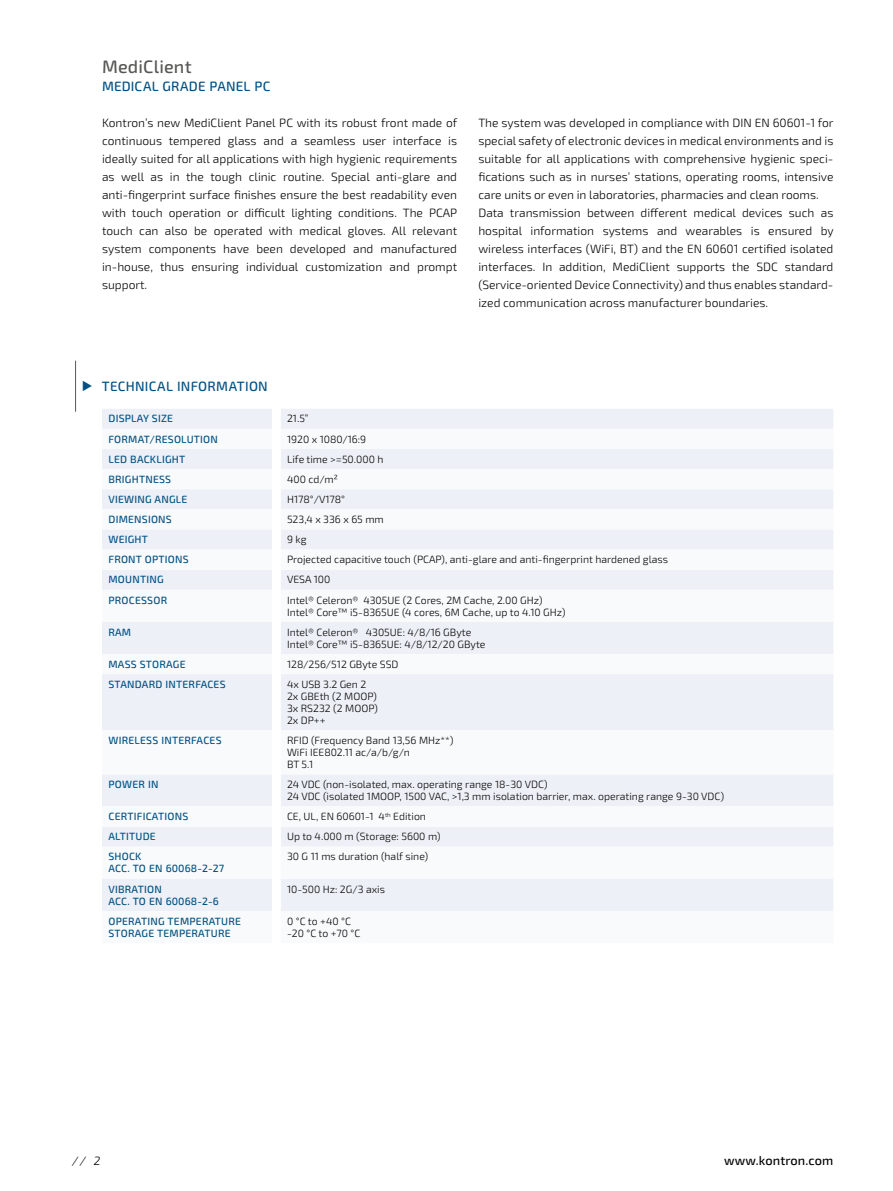
<style>
.page{position:relative;width:893px;height:1191px;background:#fff}
.page>*{position:absolute;margin:0;border:0;box-sizing:border-box;transform-origin:0 0}
.t1{font:500 18px "Sn T";letter-spacing:.01em;color:#575756}
.t2{font:500 13.5px "Sn T";letter-spacing:.02em;color:#005083}
.t3{font:500 12.75px "Sn T";letter-spacing:.01em;color:#000}
.t4{font:300 12px/18px "Sn T";color:#000;text-align:justify}
.t5{font:italic 300 12px "Sn T";color:#000}
.t6{font:300 10.5px/12px "Sn T";color:#000}
.t7{font:500 10.5px/12px "Sn T";letter-spacing:.02em;color:#005083}
</style>
<div class="page">
<hr style="left:75px;top:361px;width:1px;height:51px;background:#575756">
<div style="left:102px;top:409px;width:731px;height:20px;background:#edf1f7"></div>
<svg style="left:272px;top:409px;width:9px;height:20px"></svg>
<svg style="left:102px;top:449px;width:731px;height:462px;fill:#edf1f7"></svg>
<h1 class="t1" style="left:102px;top:56px;width:91px">MediClient</h1>
<p class="t2" style="left:102px;top:78px;width:170px">MEDICAL GRADE PANEL PC</p>
<p class="t4" style="left:102px;top:114px;width:357px">Kontron’s new MediClient Panel PC with its robust front made of continuous tempered glass and a seamless user interface is ideally suited for all applications with high hygienic requirements as well as in the tough clinic routine. Special anti-glare and anti-fingerprint surface finishes ensure the best readability even with touch operation or difficult lighting conditions. The PCAP touch can also be operated with medical gloves. All relevant system components have been developed and manufactured in-house, thus ensuring individual customization and prompt support.</p>
<p class="t4" style="left:478px;top:114px;width:357px;text-align:left">The system was developed in compliance with DIN EN 60601-1 for special safety of electronic devices in medical environments and is suitable for all applications with comprehensive hygienic speci&shy;fications such as in nurses’ stations, operating rooms, intensive care units or even in laboratories, pharmacies and clean rooms.<br>Data transmission between different medical devices such as hospital information systems and wearables is ensured by wireless interfaces (WiFi, BT) and the EN 60601 certified isolated interfaces. In addition, MediClient supports the SDC standard (Service-oriented Device Connectivity) and thus enables standard&shy;ized communication across manufacturer boundaries.</p>
<p class="t2" style="left:102px;top:378px;width:168px">TECHNICAL INFORMATION</p>
<p class="t7" style="left:108px;top:413px;width:66px">DISPLAY SIZE</p>
<p class="t6" style="left:287px;top:413px;width:23px">21.5”</p>
<p class="t7" style="left:108px;top:433px;width:111px">FORMAT/RESOLUTION</p>
<p class="t6" style="left:287px;top:433px;width:81px">1920 x 1080/16:9</p>
<p class="t7" style="left:108px;top:453px;width:78px">LED BACKLIGHT</p>
<p class="t6" style="left:287px;top:453px;width:98px">Life time &gt;=50.000 h</p>
<p class="t7" style="left:108px;top:473px;width:64px">BRIGHTNESS</p>
<p class="t6" style="left:287px;top:473px;width:53px">400 cd/m²</p>
<p class="t7" style="left:108px;top:493px;width:80px">VIEWING ANGLE</p>
<p class="t6" style="left:287px;top:493px;width:60px">H178°/V178°</p>
<p class="t7" style="left:108px;top:513px;width:65px">DIMENSIONS</p>
<p class="t6" style="left:287px;top:513px;width:98px">523,4 x 336 x 65 mm</p>
<p class="t7" style="left:108px;top:533px;width:41px">WEIGHT</p>
<p class="t6" style="left:287px;top:534px;width:21px">9 kg</p>
<p class="t7" style="left:108px;top:554px;width:82px">FRONT OPTIONS</p>
<p class="t6" style="left:287px;top:554px;width:383px">Projected capacitive touch (PCAP), anti-glare and anti-fingerprint hardened glass</p>
<p class="t7" style="left:108px;top:574px;width:57px">MOUNTING</p>
<p class="t6" style="left:287px;top:574px;width:45px">VESA 100</p>
<p class="t7" style="left:108px;top:594px;width:60px">PROCESSOR</p>
<p class="t6" style="left:287px;top:594px;width:280px">Intel® Celeron® 4305UE (2 Cores, 2M Cache, 2.00 GHz)<br>Intel® Core™ i5-8365UE (4 cores, 6M Cache, up to 4.10 GHz)</p>
<p class="t7" style="left:108px;top:626px;width:24px">RAM</p>
<p class="t6" style="left:287px;top:626px;width:200px">Intel® Celeron® 4305UE: 4/8/16 GByte<br>Intel® Core™ i5-8365UE: 4/8/12/20 GByte</p>
<p class="t7" style="left:108px;top:658px;width:79px">MASS STORAGE</p>
<p class="t6" style="left:287px;top:658px;width:113px">128/256/512 GByte SSD</p>
<p class="t7" style="left:108px;top:678px;width:119px">STANDARD INTERFACES</p>
<p class="t6" style="left:287px;top:678px;width:92px">4x USB 3.2 Gen 2<br>2x GBEth (2 MOOP)<br>3x RS232 (2 MOOP)<br>2x DP++</p>
<p class="t7" style="left:108px;top:734px;width:115px">WIRELESS INTERFACES</p>
<p class="t6" style="left:287px;top:734px;width:168px">RFID (Frequency Band 13,56 MHz**)<br>WiFi IEE802.11 ac/a/b/g/n<br>BT 5.1</p>
<p class="t7" style="left:108px;top:778px;width:52px">POWER IN</p>
<p class="t6" style="left:287px;top:778px;width:439px">24 VDC (non-isolated, max. operating range 18-30 VDC)<br>24 VDC (isolated 1MOOP, 1500 VAC, &gt;1,3 mm isolation barrier, max. operating range 9-30 VDC)</p>
<p class="t7" style="left:108px;top:810px;width:81px">CERTIFICATIONS</p>
<p class="t6" style="left:287px;top:810px;width:140px">CE, UL, EN 60601-1 4<sup>th</sup> Edition</p>
<p class="t7" style="left:108px;top:831px;width:49px">ALTITUDE</p>
<p class="t6" style="left:287px;top:831px;width:155px">Up to 4.000 m (Storage: 5600 m)</p>
<p class="t7" style="left:108px;top:851px;width:117px">SHOCK<br>ACC. TO EN 60068-2-27</p>
<p class="t6" style="left:287px;top:851px;width:143px">30 G 11 ms duration (half sine)</p>
<p class="t7" style="left:108px;top:883px;width:112px">VIBRATION<br>ACC. TO EN 60068-2-6</p>
<p class="t6" style="left:287px;top:883px;width:99px">10-500 Hz: 2G/3 axis</p>
<p class="t7" style="left:108px;top:915px;width:134px">OPERATING TEMPERATURE<br>STORAGE TEMPERATURE</p>
<p class="t6" style="left:287px;top:915px;width:75px">0 °C to +40 °C -20 °C to +70 °C</p>
<p class="t5" style="left:72px;top:1153px;width:30px">// 2</p>
<p class="t3" style="left:724px;top:1153px;width:111px">www.kontron.com</p>
</div>
